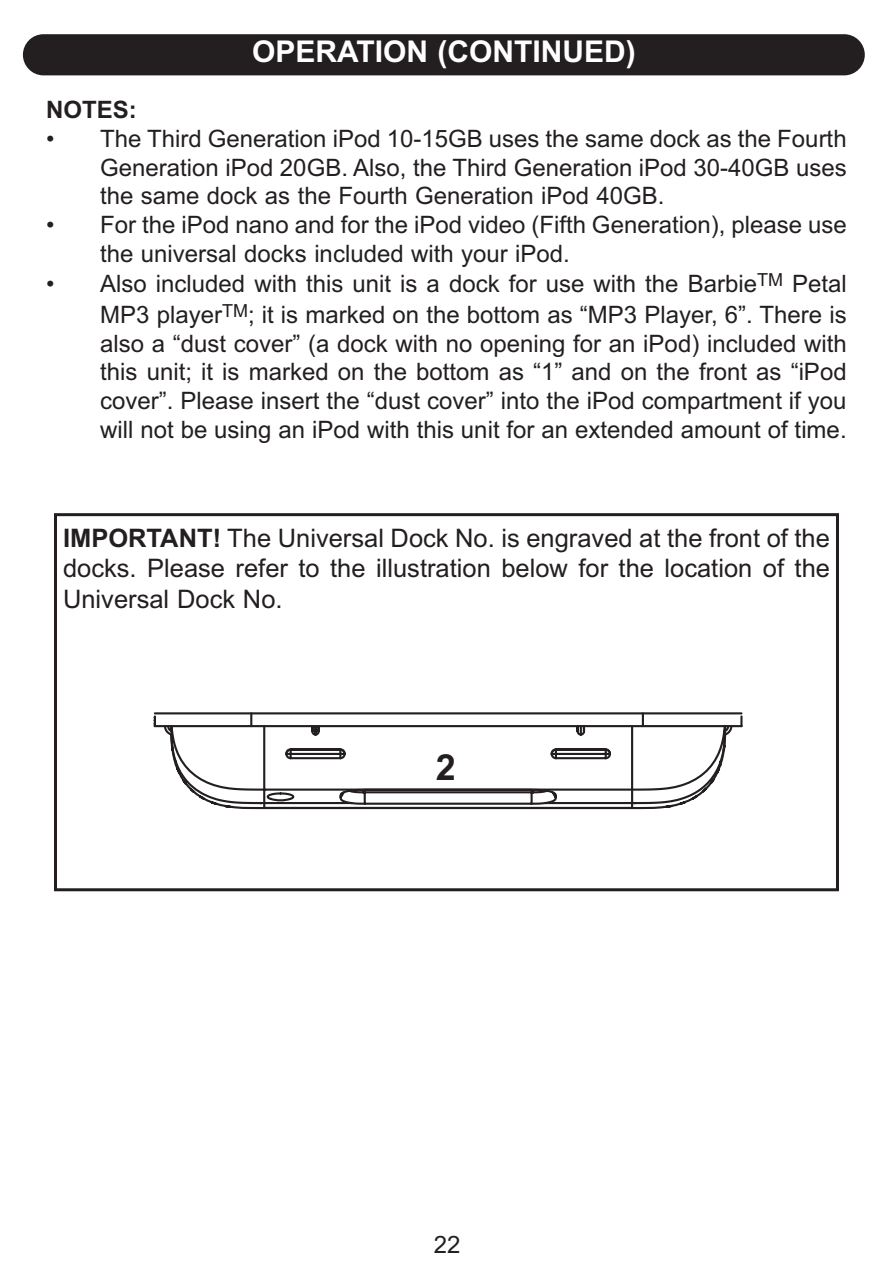
<style>
.page{position:relative;width:893px;height:1276px;background:#fff}
.page>*{position:absolute;margin:0;border:0;box-sizing:border-box;transform-origin:0 0}
.t1{font:700 36px "Arial";color:#231f21}
.t2{font:700 30px "Arial";color:#fff}
.t3{font:25.5px/30.6px "Arial";color:#231f20;text-align:justify}
.t4{font:24px/29.1px "Arial";color:#231f20;text-align:justify}
.t5{font:700 24px "Arial";color:#231f20}
.s1{font-weight:700}
</style>
<div class="page">
<div style="left:23px;top:34px;width:842px;height:41px;background:#231f20;border-radius:21px"></div>
<div style="left:54px;top:513px;width:785px;height:378px;border:3px solid #231f20"></div>
<svg style="left:154px;top:712px;width:589px;height:16px"></svg>
<svg style="left:154px;top:714px;width:580px;height:95px"></svg>
<svg style="left:166px;top:724px;width:564px;height:82px"></svg>
<p class="t2" style="left:252px;top:34px;width:385px">OPERATION (CONTINUED)</p>
<p class="t5" style="left:46px;top:96px;width:92px">NOTES:</p>
<p class="t4" style="left:100px;top:124px;width:748px;text-indent:-54px">• The Third Generation iPod 10-15GB uses the same dock as the Fourth Generation iPod 20GB. Also, the Third Generation iPod 30-40GB uses the same dock as the Fourth Generation iPod 40GB.</p>
<p class="t4" style="left:100px;top:210px;width:748px;text-indent:-54px">• For the iPod nano and for the iPod video (Fifth Generation), please use the universal docks included with your iPod.</p>
<p class="t4" style="left:100px;top:270px;width:748px;text-indent:-54px">• Also included with this unit is a dock for use with the Barbie<sup>TM</sup> Petal MP3 player<sup>TM</sup>; it is marked on the bottom as “MP3 Player, 6”. There is also a “dust cover” (a dock with no opening for an iPod) included with this unit; it is marked on the bottom as “1” and on the front as “iPod cover”. Please insert the “dust cover” into the iPod compartment if you will not be using an iPod with this unit for an extended amount of time.</p>
<p class="t3" style="left:63px;top:522px;width:768px"><span class="s1">IMPORTANT!</span> The Universal Dock No. is engraved at the front of the docks. Please refer to the illustration below for the location of the Universal Dock No.</p>
<h1 class="t1" style="left:436px;top:746px;width:22px">2</h1>
<p class="t4" style="left:434px;top:1230px;width:28px">22</p>
</div>
